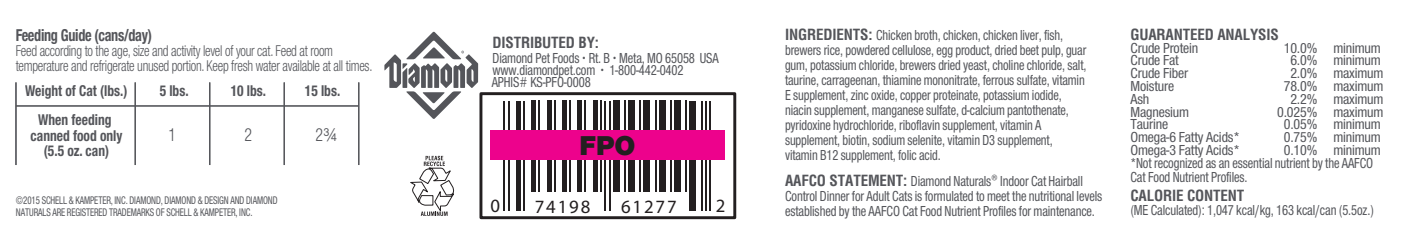
<style>
.page{position:relative;width:1415px;height:249px;background:#fff}
.page>*{position:absolute;margin:0;border:0;box-sizing:border-box;transform-origin:0 0}
.t1{font:900 26.4px "Helvetica Neue";color:#231f20}
.t2{font:18.9px "Myriad";letter-spacing:.1em;color:#231f20}
.t3{font:18px "Fractions Sans";color:#54555a;scale:.88 1}
.t4{font:300 condensed 18px "Helvetica Neue";color:#54555a;scale:.88 1}
.t5{font:700 condensed 16.5px "Helvetica Neue";letter-spacing:-.02em;color:#54555a;scale:.86 1}
.t6{font:15px/15px "Helvetica Neue H57";letter-spacing:-.01em;color:#54555a;scale:.89 1}
.t7{font:15px/15px "Helvetica Neue H57";letter-spacing:-.01em;color:#54555a;scale:.9 1}
.t8{font:15px/13.5px "Helvetica Neue H57";letter-spacing:-.01em;color:#54555a}
.t9{font:300 condensed 15px/15px "Helvetica Neue";letter-spacing:-.02em;color:#54555a;scale:.86 1}
.t10{font:700 condensed 15px/15px "Helvetica Neue";color:#54555a;text-align:center;scale:.9 1}
.t11{font:700 condensed 15px "Helvetica";letter-spacing:-.01em;color:#54555a}
.t12{font:11.4px/12px "Helvetica Neue H57";letter-spacing:-.01em;color:#54555a;scale:.83 1}
.s1{font-family:"Helvetica Neue";font-weight:300;font-stretch:condensed}
.s2{font-family:"Helvetica";font-weight:700;font-stretch:condensed}
</style>
<div class="page">
<hr style="left:16px;top:105px;width:343px;height:1px;background:#54555a">
<hr style="left:15px;top:82px;width:2px;height:83px;background:#54555a">
<hr style="left:358px;top:82px;width:1px;height:83px;background:#54555a">
<hr style="left:284px;top:82px;width:1px;height:83px;background:#54555a">
<hr style="left:209px;top:82px;width:1px;height:83px;background:#54555a">
<hr style="left:135px;top:82px;width:1px;height:83px;background:#54555a">
<svg style="left:410px;top:155px;width:45px;height:61px"></svg>
<svg style="left:384px;top:32px;width:94px;height:87px"></svg>
<hr style="left:503px;top:100px;width:2px;height:110px;background:#231f20">
<hr style="left:508px;top:100px;width:2px;height:110px;background:#231f20">
<hr style="left:517px;top:100px;width:4px;height:110px;background:#231f20">
<hr style="left:523px;top:100px;width:2px;height:110px;background:#231f20">
<hr style="left:532px;top:100px;width:4px;height:92px;background:#231f20">
<hr style="left:538px;top:100px;width:2px;height:92px;background:#231f20">
<hr style="left:547px;top:100px;width:4px;height:92px;background:#231f20">
<hr style="left:554px;top:100px;width:2px;height:92px;background:#231f20">
<hr style="left:563px;top:100px;width:4px;height:92px;background:#231f20">
<hr style="left:569px;top:100px;width:2px;height:92px;background:#231f20">
<hr style="left:578px;top:100px;width:4px;height:92px;background:#231f20">
<hr style="left:584px;top:100px;width:2px;height:92px;background:#231f20">
<hr style="left:593px;top:100px;width:4px;height:92px;background:#231f20">
<hr style="left:600px;top:100px;width:2px;height:92px;background:#231f20">
<hr style="left:604px;top:100px;width:2px;height:110px;background:#231f20">
<hr style="left:609px;top:100px;width:1px;height:110px;background:#231f20">
<div style="left:613px;top:100px;width:6px;height:92px;background:#231f20"></div>
<hr style="left:624px;top:100px;width:2px;height:92px;background:#231f20">
<div style="left:628px;top:100px;width:6px;height:92px;background:#231f20"></div>
<hr style="left:639px;top:100px;width:2px;height:92px;background:#231f20">
<div style="left:644px;top:100px;width:6px;height:92px;background:#231f20"></div>
<hr style="left:655px;top:100px;width:1px;height:92px;background:#231f20">
<div style="left:659px;top:100px;width:6px;height:92px;background:#231f20"></div>
<hr style="left:670px;top:100px;width:2px;height:92px;background:#231f20">
<div style="left:674px;top:100px;width:6px;height:92px;background:#231f20"></div>
<hr style="left:685px;top:100px;width:2px;height:92px;background:#231f20">
<div style="left:690px;top:100px;width:6px;height:110px;background:#231f20"></div>
<hr style="left:701px;top:100px;width:1px;height:110px;background:#231f20">
<hr style="left:705px;top:100px;width:2px;height:110px;background:#231f20">
<hr style="left:709px;top:100px;width:2px;height:110px;background:#231f20">
<div style="left:490px;top:130px;width:235px;height:29px;background:#ed028c"></div>
<div style="left:479px;top:92px;width:257px;height:127px;border:3px solid #231f20"></div>
<p class="t5" style="left:16px;top:25px;width:160px">Feeding Guide (cans/day)</p>
<p class="t9" style="left:16px;top:43px;width:416px">Feed according to the age, size and activity level of your cat. Feed at room temperature and refrigerate unused portion. Keep fresh water available at all times.</p>
<p class="t10" style="left:25px;top:83px;width:115px">Weight of Cat (lbs.)</p>
<p class="t10" style="left:160px;top:83px;width:34px">5 lbs.</p>
<p class="t10" style="left:231px;top:83px;width:41px">10 lbs.</p>
<p class="t10" style="left:305px;top:83px;width:41px">15 lbs.</p>
<p class="t4" style="left:168px;top:124px;width:10px">1</p>
<p class="t4" style="left:244px;top:124px;width:10px">2</p>
<p class="t3" style="left:307px;top:123px;width:35px">1 <span class="s1">2</span>¾</p>
<p class="t10" style="left:31px;top:112px;width:104px">When feeding canned food only (5.5 oz. can)</p>
<p class="t12" style="left:16px;top:194px;width:317px">©2015 SCHELL &amp; KAMPETER, INC. DIAMOND, DIAMOND &amp; DESIGN AND DIAMOND<br>NATURALS ARE REGISTERED TRADEMARKS OF SCHELL &amp; KAMPETER, INC.</p>
<p class="t11" style="left:492px;top:33px;width:108px">DISTRIBUTED BY:</p>
<p class="t7" style="left:492px;top:54px;width:254px;line-height:12px">Diamond Pet Foods • Rt. B • Meta, MO 65058 USA www.diamondpet.com • 1-800-442-0402<br>APHIS# KS-PFO-0008</p>
<h1 class="t1" style="left:579px;top:129px;width:58px">FPO</h1>
<p class="t2" style="left:490px;top:196px;width:11px">0</p>
<p class="t2" style="left:535px;top:196px;width:57px">74198</p>
<p class="t2" style="left:621px;top:196px;width:57px">61277</p>
<p class="t2" style="left:716px;top:196px;width:11px">2</p>
<p class="t6" style="left:785px;top:29px;width:340px"><span class="s2">INGREDIENTS:</span> Chicken broth, chicken, chicken liver, fish, brewers rice, powdered cellulose, egg product, dried beet pulp, guar gum, potassium chloride, brewers dried yeast, choline chloride, salt, taurine, carrageenan, thiamine mononitrate, ferrous sulfate, vitamin E supplement, zinc oxide, copper proteinate, potassium iodide, niacin supplement, manganese sulfate, d-calcium pantothenate, pyridoxine hydrochloride, riboflavin supplement, vitamin A supplement, biotin, sodium selenite, vitamin D3 supplement, vitamin B12 supplement, folic acid.</p>
<p class="t7" style="left:785px;top:175px;width:354px"><span class="s2">AAFCO STATEMENT:</span> Diamond Naturals Indoor Cat Hairball<br>Control Dinner for Adult Cats is formulated to meet the nutritional levels established by the AAFCO Cat Food Nutrient Profiles for maintenance.</p>
<p class="t11" style="left:1130px;top:25px;width:150px">GUARANTEED ANALYSIS</p>
<p class="t8" style="left:1130px;top:42px;width:69px">Crude Protein</p>
<p class="t8" style="left:1284px;top:42px;width:99px">10.0% minimum</p>
<p class="t8" style="left:1130px;top:55px;width:50px">Crude Fat</p>
<p class="t8" style="left:1290px;top:55px;width:92px">6.0% minimum</p>
<p class="t8" style="left:1130px;top:68px;width:59px">Crude Fiber</p>
<p class="t8" style="left:1290px;top:68px;width:95px">2.0% maximum</p>
<p class="t8" style="left:1130px;top:80px;width:45px">Moisture</p>
<p class="t8" style="left:1284px;top:80px;width:101px">78.0% maximum</p>
<p class="t8" style="left:1130px;top:93px;width:20px">Ash</p>
<p class="t8" style="left:1290px;top:93px;width:95px">2.2% maximum</p>
<p class="t8" style="left:1130px;top:106px;width:60px">Magnesium</p>
<p class="t8" style="left:1277px;top:106px;width:108px">0.025% maximum</p>
<p class="t8" style="left:1130px;top:119px;width:39px">Taurine</p>
<p class="t8" style="left:1284px;top:119px;width:99px">0.05% minimum</p>
<p class="t8" style="left:1130px;top:131px;width:111px">Omega-6 Fatty Acids*</p>
<p class="t8" style="left:1284px;top:131px;width:99px">0.75% minimum</p>
<p class="t8" style="left:1130px;top:144px;width:111px">Omega-3 Fatty Acids*</p>
<p class="t8" style="left:1130px;top:144px;width:252px;text-indent:153px">0.10% minimum *Not recognized as an essential nutrient by the AAFCO<br>Cat Food Nutrient Profiles.</p>
<p class="t11" style="left:1130px;top:186px;width:115px">CALORIE CONTENT</p>
<p class="t7" style="left:1130px;top:203px;width:272px">(ME Calculated): 1,047 kcal/kg, 163 kcal/can (5.5oz.)</p>
</div>
